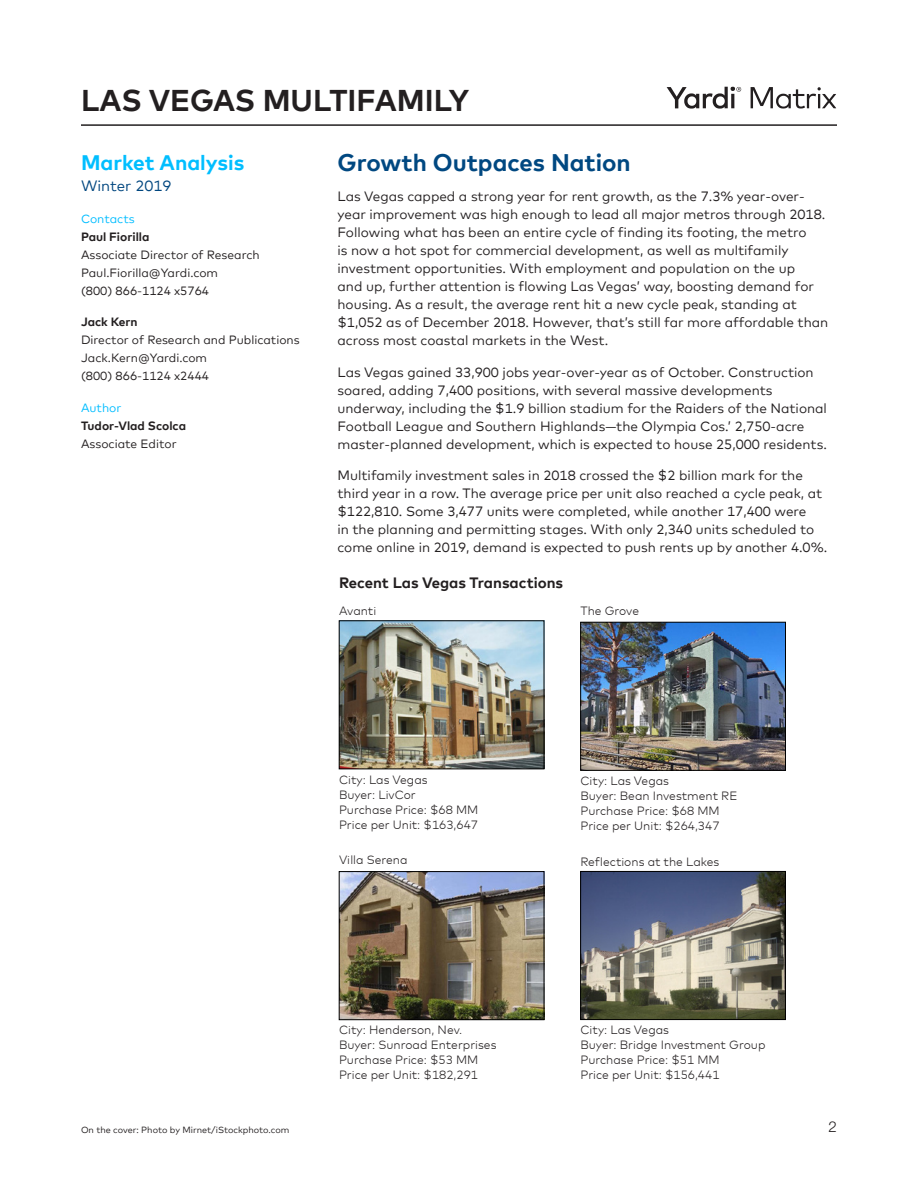
<style>
.page{position:relative;width:918px;height:1188px;background:#fff}
.page>*{position:absolute;margin:0;border:0;box-sizing:border-box;transform-origin:0 0}
.Heading_1{font:700 30px "Mark Offc Pro";color:#231f20}
.Matrix_Head{font:700 24px "Mark Offc Pro";color:#004881}
.Matrix_Body_Note{font:700 21px "Mark Offc Pro";color:#00beff}
.Matrix_Chart_Heads{font:700 15px "Mark Offc Pro";color:#231f20}
.Matrix_Body_Note-2{font:15px "Mark Offc Pro";color:#00467f}
.t1{font:300 15px "Helvetica Neue LT Std";color:#231f20}
.Matrix_Body{font:13.5px/18px "Mark Offc Pro";color:#231f20}
.t2{font:300 12px/15px "Mark Offc Pro";color:#231f20}
.Matrix_Body_Note-3{font:12px/18px "Mark Offc Pro";color:#231f20}
.Matrix_Body_Note-4{font:700 12px/18px "Mark Offc Pro";color:#231f20}
.Matrix_Body_Note-5{font:12px "Mark Offc Pro";color:#00bdff}
.Matrix_Body_Note-6{font:9px "Mark Offc Pro";color:#231f20}
.s1{font-weight:700}
.s2{font-weight:400}
</style>
<div class="page">
<hr style="left:81px;top:124px;width:756px;height:2px;background:#231f20">
<svg style="left:667px;top:86px;width:74px;height:23px"></svg>
<svg style="left:751px;top:87px;width:85px;height:22px"></svg>
<img style="left:341px;top:623px;width:201px;height:144px">
<div style="left:339px;top:621px;width:205px;height:148px;border:1px solid #000"></div>
<img style="left:341px;top:873px;width:201px;height:145px">
<div style="left:339px;top:871px;width:205px;height:149px;border:1px solid #000"></div>
<img style="left:582px;top:873px;width:202px;height:145px">
<div style="left:580px;top:871px;width:206px;height:149px;border:1px solid #000"></div>
<img style="left:582px;top:624px;width:202px;height:145px">
<div style="left:580px;top:622px;width:206px;height:149px;border:1px solid #000"></div>
<p class="Heading_1" style="left:81px;top:77px;width:390px">LAS VEGAS MULTIFAMILY</p>
<p class="Matrix_Body_Note" style="left:81px;top:147px;width:165px">Market Analysis</p>
<p class="Matrix_Body_Note-2" style="left:81px;top:175px;width:92px">Winter 2019</p>
<p class="Matrix_Body_Note-5" style="left:81px;top:209px;width:55px">Contacts</p>
<p class="Matrix_Body_Note-3" style="left:81px;top:226px;width:180px"><span class="s1">Paul Fiorilla<br></span>Associate Director of Research<br>Paul.Fiorilla@Yardi.com<br>(800) 866-1124 x5764</p>
<p class="Matrix_Body_Note-3" style="left:81px;top:312px;width:220px"><span class="s1">Jack Kern<br></span>Director of Research and Publications<br>Jack.Kern@Yardi.com<br>(800) 866-1124 x2444</p>
<p class="Matrix_Body_Note-5" style="left:81px;top:398px;width:42px">Author</p>
<p class="Matrix_Body_Note-4" style="left:81px;top:415px;width:107px">Tudor-Vlad Scolca<br><span class="s2">Associate Editor</span></p>
<p class="Matrix_Head" style="left:338px;top:144px;width:295px">Growth Outpaces Nation</p>
<p class="Matrix_Body" style="left:338px;top:186px;width:492px">Las Vegas capped a strong year for rent growth, as the 7.3% year-over&shy;year improvement was high enough to lead all major metros through 2018.<br>Following what has been an entire cycle of finding its footing, the metro<br>is now a hot spot for commercial development, as well as multifamily investment opportunities. With employment and population on the up<br>and up, further attention is flowing Las Vegas’ way, boosting demand for housing. As a result, the average rent hit a new cycle peak, standing at $1,052 as of December 2018. However, that’s still far more affordable than across most coastal markets in the West.</p>
<p class="Matrix_Body" style="left:338px;top:362px;width:491px">Las Vegas gained 33,900 jobs year-over-year as of October. Construction soared, adding 7,400 positions, with several massive developments underway, including the $1.9 billion stadium for the Raiders of the National Football League and Southern Highlands—the Olympia Cos.’ 2,750-acre master-planned development, which is expected to house 25,000 residents.</p>
<p class="Matrix_Body" style="left:338px;top:465px;width:491px">Multifamily investment sales in 2018 crossed the $2 billion mark for the third year in a row. The average price per unit also reached a cycle peak, at $122,810. Some 3,477 units were completed, while another 17,400 were<br>in the planning and permitting stages. With only 2,340 units scheduled to come online in 2019, demand is expected to push rents up by another 4.0%.</p>
<p class="Matrix_Chart_Heads" style="left:339px;top:571px;width:226px">Recent Las Vegas Transactions</p>
<p class="t2" style="left:339px;top:602px;width:39px">Avanti</p>
<p class="t2" style="left:580px;top:602px;width:60px">The Grove</p>
<p class="t2" style="left:339px;top:771px;width:90px">City: Las Vegas</p>
<p class="t2" style="left:339px;top:786px;width:141px">Buyer: LivCor<br>Purchase Price: $68 MM</p>
<p class="t2" style="left:339px;top:816px;width:141px">Price per Unit: $163,647</p>
<p class="t2" style="left:339px;top:852px;width:70px">Villa Serena</p>
<p class="Matrix_Body_Note-6" style="left:81px;top:1123px;width:210px">On the cover: Photo by Mirnet/iStockphoto.com</p>
<p class="t2" style="left:339px;top:1022px;width:159px">City: Henderson, Nev.<br>Buyer: Sunroad Enterprises<br>Purchase Price: $53 MM</p>
<p class="t2" style="left:339px;top:1067px;width:141px">Price per Unit: $182,291</p>
<p class="t2" style="left:580px;top:772px;width:158px">City: Las Vegas<br>Buyer: Bean Investment RE<br>Purchase Price: $68 MM</p>
<p class="t2" style="left:580px;top:817px;width:141px">Price per Unit: $264,347</p>
<p class="t2" style="left:580px;top:853px;width:140px">Reflections at the Lakes</p>
<p class="t2" style="left:580px;top:1022px;width:187px">City: Las Vegas<br>Buyer: Bridge Investment Group<br>Purchase Price: $51 MM</p>
<p class="t2" style="left:580px;top:1067px;width:141px">Price per Unit: $156,441</p>
<p class="t1" style="left:829px;top:1118px;width:10px">2</p>
</div>
